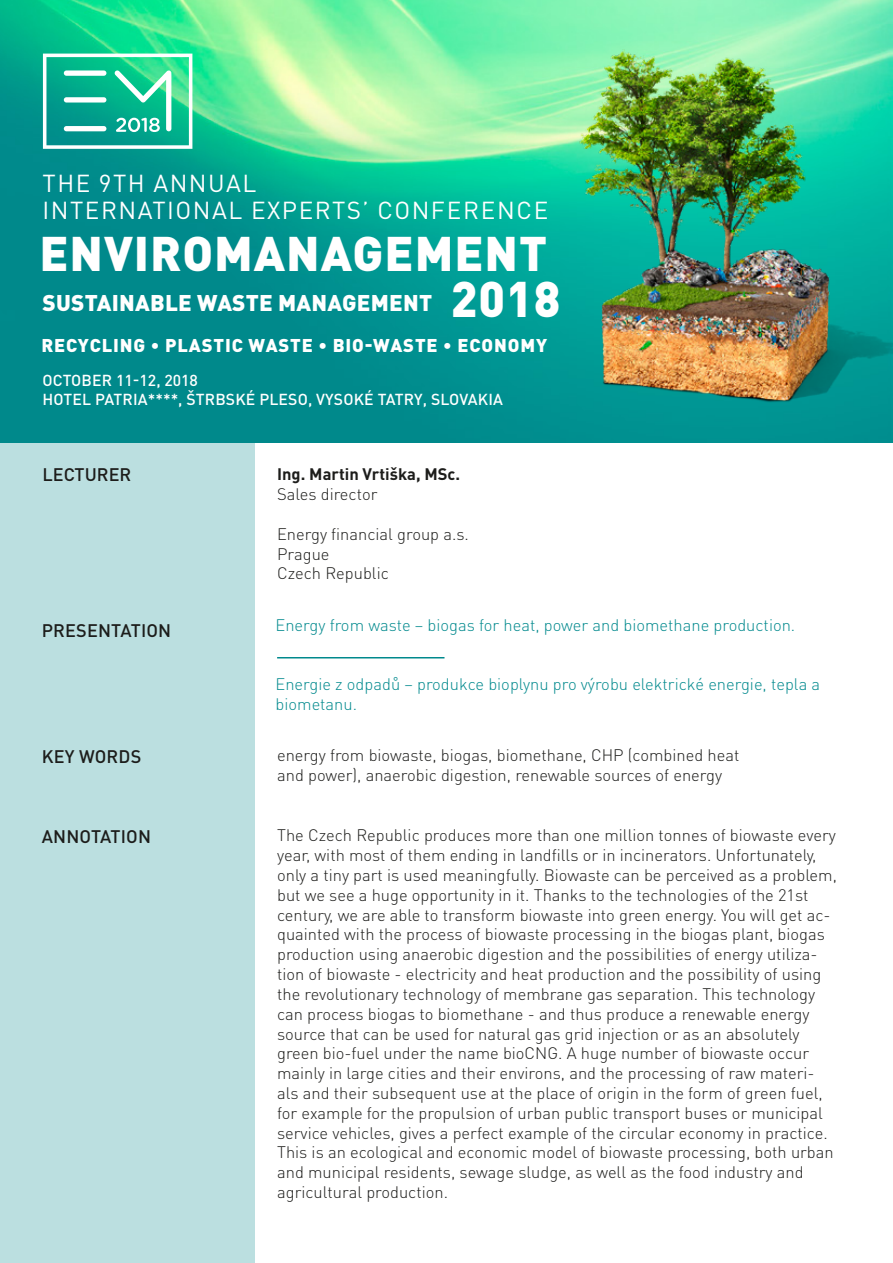
<style>
.page{position:relative;width:893px;height:1263px;background:#fff}
.page>*{position:absolute;margin:0;border:0;box-sizing:border-box;transform-origin:0 0}
.t1{font:900 48px "DIN Pro";letter-spacing:.02em;color:#fff}
.t2{font:24.3px/27px "DIN Pro";letter-spacing:.06em;color:#fff}
.t3{font:900 22.5px "DIN Pro";letter-spacing:.01em;color:#fff}
.t4{font:900 18.3px "DIN Pro";letter-spacing:.05em;color:#fff}
.t5{font:500 18px "DIN Pro";letter-spacing:.01em;color:#1d1d1b}
.t6{font:300 16.5px/19.8px "DIN Pro";color:#1d1d1b}
.t7{font:300 16.5px/19.8px "DIN Pro";color:#00898d}
.t8{font:700 16.5px "DIN Pro";color:#1d1d1b}
.t9{font:500 15.75px/18.9px "DIN Pro";letter-spacing:.01em;color:#fff}
.s1{font-size:49.5px}
</style>
<div class="page">
<img style="left:0;top:0;width:893px;height:442px">
<img style="left:575px;top:49px;width:318px;height:361px">
<svg style="left:43px;top:54px;width:149px;height:95px"></svg>
<div style="left:0;top:439px;width:255px;height:824px;background:#bbdfe0"></div>
<hr style="left:277px;top:657px;width:167px;height:1px;background:#00898d">
<h2 class="t2" style="left:43px;top:169px;width:507px">THE 9TH ANNUAL<br>INTERNATIONAL EXPERTS’ CONFERENCE</h2>
<h1 class="t1" style="left:39px;top:221px;width:509px">ENVIROMANAGEMENT</h1>
<h3 class="t3" style="left:43px;top:288px;width:519px">SUSTAINABLE WASTE MANAGEMENT <span class="s1">2018</span></h3>
<p class="t4" style="left:41px;top:333px;width:507px">RECYCLING • PLASTIC WASTE • BIO-WASTE • ECONOMY</p>
<p class="t9" style="left:43px;top:370px;width:462px">OCTOBER 11-12, 2018<br>HOTEL PATRIA****, ŠTRBSKÉ PLESO, VYSOKÉ TATRY, SLOVAKIA</p>
<p class="t5" style="left:43px;top:462px;width:90px">LECTURER</p>
<p class="t8" style="left:277px;top:463px;width:185px">Ing. Martin Vrtiška, MSc.</p>
<p class="t6" style="left:277px;top:484px;width:102px">Sales director</p>
<p class="t6" style="left:277px;top:523px;width:193px">Energy financial group a.s.<br>Prague<br>Czech Republic</p>
<p class="t5" style="left:42px;top:618px;width:131px">PRESENTATION</p>
<p class="t7" style="left:276px;top:614px;width:521px">Energy from waste – biogas for heat, power and biomethane production.</p>
<p class="t7" style="left:276px;top:674px;width:546px">Energie z odpadů – produkce bioplynu pro výrobu elektrické energie, tepla a biometanu.</p>
<p class="t5" style="left:42px;top:744px;width:101px">KEY WORDS</p>
<p class="t6" style="left:277px;top:744px;width:464px">energy from biowaste, biogas, biomethane, CHP (combined heat and power), anaerobic digestion, renewable sources of energy</p>
<p class="t5" style="left:42px;top:824px;width:111px">ANNOTATION</p>
<p class="t6" style="left:277px;top:825px;width:561px">The Czech Republic produces more than one million tonnes of biowaste every year, with most of them ending in landfills or in incinerators. Unfortunately, only a tiny part is used meaningfully. Biowaste can be perceived as a problem, but we see a huge opportunity in it. Thanks to the technologies of the 21st century, we are able to transform biowaste into green energy. You will get ac&shy;quainted with the process of biowaste processing in the biogas plant, biogas production using anaerobic digestion and the possibilities of energy utiliza&shy;tion of biowaste - electricity and heat production and the possibility of using the revolutionary technology of membrane gas separation. This technology can process biogas to biomethane - and thus produce a renewable energy source that can be used for natural gas grid injection or as an absolutely green bio-fuel under the name bioCNG. A huge number of biowaste occur mainly in large cities and their environs, and the processing of raw materi&shy;als and their subsequent use at the place of origin in the form of green fuel, for example for the propulsion of urban public transport buses or municipal service vehicles, gives a perfect example of the circular economy in practice.<br>This is an ecological and economic model of biowaste processing, both urban and municipal residents, sewage sludge, as well as the food industry and agricultural production.</p>
</div>
